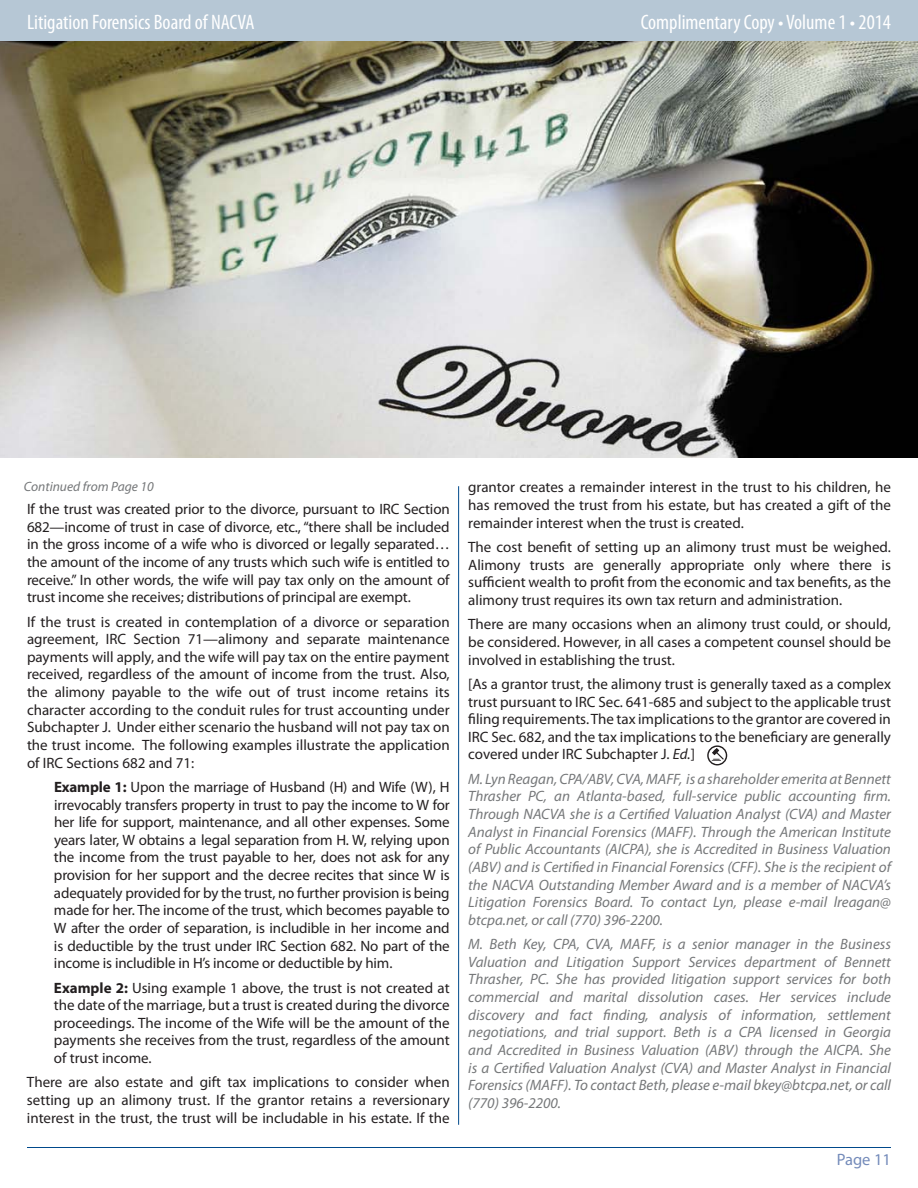
<style>
.page{position:relative;width:918px;height:1188px;background:#fff}
.page>*{position:absolute;margin:0;border:0;box-sizing:border-box;transform-origin:0 0}
.t1{font:condensed 21px "Myriad Pro";color:#fff}
.t2{font:16.5px "Myriad Pro";color:#748bba}
.t3{font:15px/17.7px "Myriad Pro";color:#231f20;text-align:justify}
.t4{font:italic 15px/17.5px "Myriad Pro";color:#757779;text-align:justify}
.t5{font:italic 13.5px "Myriad Pro";color:#757779}
.s1{font-weight:700}
.s2{font-style:italic}
</style>
<div class="page">
<img style="left:0;top:40px;width:918px;height:417px">
<hr style="left:27px;top:1147px;width:864px;height:1px;background:#00498b">
<div style="left:0;top:0;width:918px;height:40px;background:#b6c7d5"></div>
<svg style="left:707px;top:745px;width:20px;height:20px"></svg>
<hr style="left:458px;top:486px;width:1px;height:639px;background:#00498b">
<h1 class="t1" style="left:27px;top:10px;width:229px">Litigation Forensics Board of NACVA</h1>
<h1 class="t1" style="left:641px;top:10px;width:252px">Complimentary Copy • Volume 1 • 2014</h1>
<p class="t5" style="left:24px;top:478px;width:131px">Continued from Page 10</p>
<p class="t3" style="left:27px;top:500px;width:424px">If the trust was created prior to the divorce, pursuant to IRC Section 682—income of trust in case of divorce, etc., “there shall be included in the gross income of a wife who is divorced or legally separated… the amount of the income of any trusts which such wife is entitled to receive.” In other words, the wife will pay tax only on the amount of trust income she receives; distributions of principal are exempt.</p>
<p class="t3" style="left:27px;top:612px;width:424px">If the trust is created in contemplation of a divorce or separation agreement, IRC Section 71—alimony and separate maintenance payments will apply, and the wife will pay tax on the entire payment received, regardless of the amount of income from the trust. Also, the alimony payable to the wife out of trust income retains its character according to the conduit rules for trust accounting under Subchapter J. Under either scenario the husband will not pay tax on the trust income. The following examples illustrate the application of IRC Sections 682 and 71:</p>
<p class="t3" style="left:54px;top:778px;width:397px"><span class="s1">Example 1:</span> Upon the marriage of Husband (H) and Wife (W), H irrevocably transfers property in trust to pay the income to W for her life for support, maintenance, and all other expenses. Some years later, W obtains a legal separation from H. W, relying upon the income from the trust payable to her, does not ask for any provision for her support and the decree recites that since W is adequately provided for by the trust, no further provision is being made for her. The income of the trust, which becomes payable to W after the order of separation, is includible in her income and is deductible by the trust under IRC Section 682. No part of the income is includible in H’s income or deductible by him.</p>
<p class="t3" style="left:54px;top:978px;width:397px"><span class="s1">Example 2:</span> Using example 1 above, the trust is not created at the date of the marriage, but a trust is created during the divorce proceedings. The income of the Wife will be the amount of the payments she receives from the trust, regardless of the amount of trust income.</p>
<p class="t3" style="left:27px;top:1073px;width:424px">There are also estate and gift tax implications to consider when setting up an alimony trust. If the grantor retains a reversionary interest in the trust, the trust will be includable in his estate. If the</p>
<p class="t3" style="left:468px;top:478px;width:424px">grantor creates a remainder interest in the trust to his children, he has removed the trust from his estate, but has created a gift of the remainder interest when the trust is created.</p>
<p class="t3" style="left:468px;top:538px;width:424px">The cost benefit of setting up an alimony trust must be weighed.<br>Alimony trusts are generally appropriate only where there is sufficient wealth to profit from the economic and tax benefits, as the alimony trust requires its own tax return and administration.</p>
<p class="t3" style="left:468px;top:615px;width:424px">There are many occasions when an alimony trust could, or should, be considered. However, in all cases a competent counsel should be involved in establishing the trust.</p>
<p class="t3" style="left:468px;top:675px;width:424px">[As a grantor trust, the alimony trust is generally taxed as a complex trust pursuant to IRC Sec. 641-685 and subject to the applicable trust filing requirements. The tax implications to the grantor are covered in IRC Sec. 682, and the tax implications to the beneficiary are generally covered under IRC Subchapter J. <span class="s2">Ed.</span>]</p>
<p class="t4" style="left:468px;top:770px;width:424px">M. Lyn Reagan, CPA/ABV, CVA, MAFF, is a shareholder emerita at Bennett Thrasher PC, an Atlanta-based, full-service public accounting firm.<br>Through NACVA she is a Certified Valuation Analyst (CVA) and Master Analyst in Financial Forensics (MAFF). Through the American Institute of Public Accountants (AICPA), she is Accredited in Business Valuation (ABV) and is Certified in Financial Forensics (CFF). She is the recipient of the NACVA Outstanding Member Award and is a member of NACVA’s Litigation Forensics Board. To contact Lyn, please e-mail lreagan@ btcpa.net, or call (770) 396-2200.</p>
<p class="t4" style="left:468px;top:935px;width:424px">M. Beth Key, CPA, CVA, MAFF, is a senior manager in the Business Valuation and Litigation Support Services department of Bennett Thrasher, PC. She has provided litigation support services for both commercial and marital dissolution cases. Her services include discovery and fact finding, analysis of information, settlement negotiations, and trial support. Beth is a CPA licensed in Georgia and Accredited in Business Valuation (ABV) through the AICPA. She is a Certified Valuation Analyst (CVA) and Master Analyst in Financial Forensics (MAFF). To contact Beth, please e-mail bkey@btcpa.net, or call (770) 396-2200.</p>
<p class="t2" style="left:837px;top:1150px;width:56px">Page 11</p>
</div>
